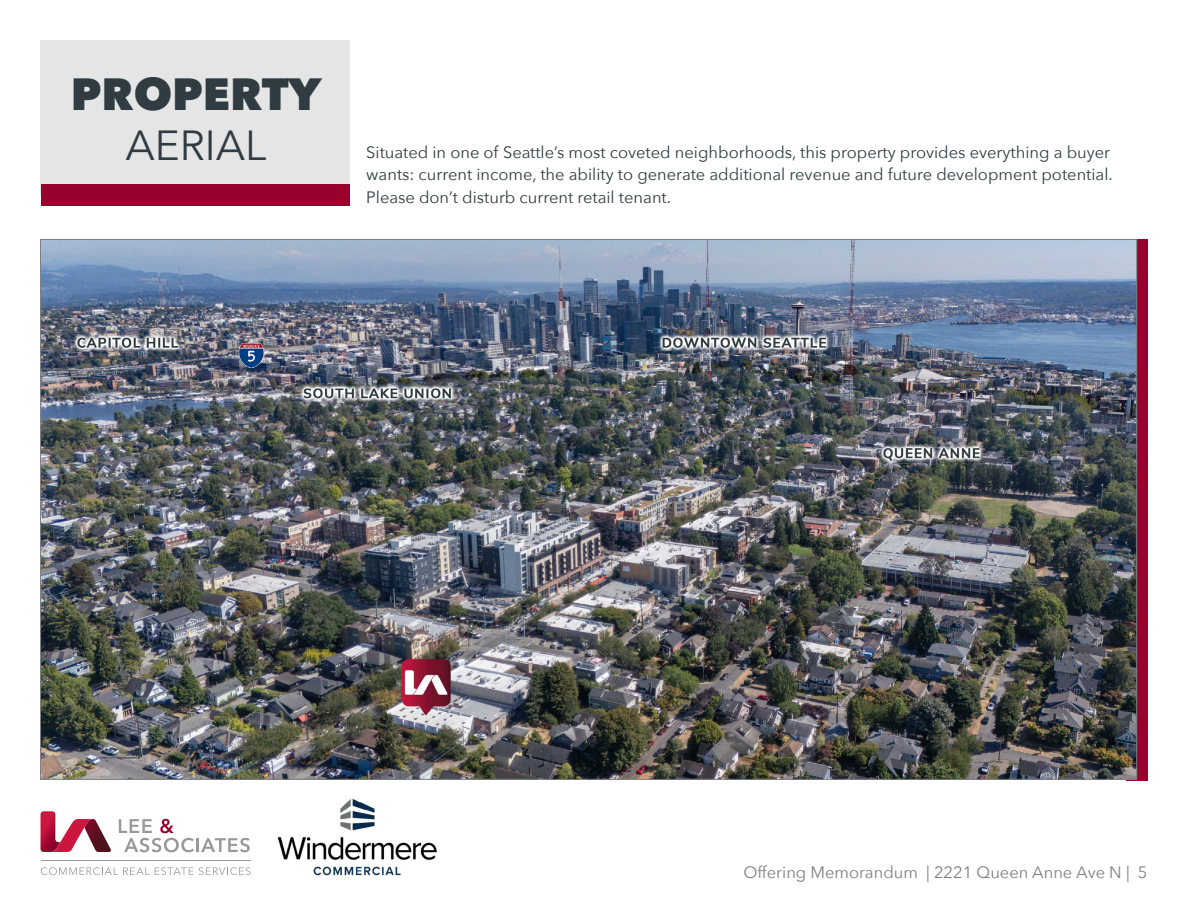
<style>
.page{position:relative;width:1188px;height:918px;background:#fff}
.page>*{position:absolute;margin:0;border:0;box-sizing:border-box;transform-origin:0 0}
.t1{font:800 45px "Avenir Next";color:#303c42}
.t2{font:42px "Avenir Next";color:#303c42}
.t3{font:16.5px/22.5px "Avenir Next";color:#303c42}
.t4{font:16.5px "Avenir Next";color:#7e8083}
</style>
<div class="page">
<svg style="left:119px;top:819px;width:75px;height:33px"></svg>
<hr style="left:196px;top:838px;width:3px;height:14px;background:#999">
<svg style="left:201px;top:838px;width:49px;height:14px"></svg>
<svg style="left:40px;top:811px;width:71px;height:41px"></svg>
<svg style="left:41px;top:867px;width:210px;height:8px"></svg>
<hr style="left:41px;top:861px;width:210px;height:1px;background:#999">
<div style="left:40px;top:40px;width:310px;height:155px;background:#e5e5e6"></div>
<div style="left:41px;top:184px;width:309px;height:21px;background:#98002e"></div>
<img style="left:278px;top:799px;width:159px;height:77px">
<svg style="left:1126px;top:239px;width:22px;height:542px;background:#90133a"></svg>
<img style="left:42px;top:241px;width:1093px;height:537px">
<h1 class="t1" style="left:71px;top:66px;width:252px">PROPERTY</h1>
<h2 class="t2" style="left:125px;top:110px;width:143px">AERIAL</h2>
<p class="t3" style="left:366px;top:140px;width:748px">Situated in one of Seattle’s most coveted neighborhoods, this property provides everything a buyer wants: current income, the ability to generate additional revenue and future development potential.<br>Please don’t disturb current retail tenant.</p>
<p class="t4" style="left:743px;top:858px;width:406px">Offering Memorandum | 2221 Queen Anne Ave N | 5</p>
</div>
